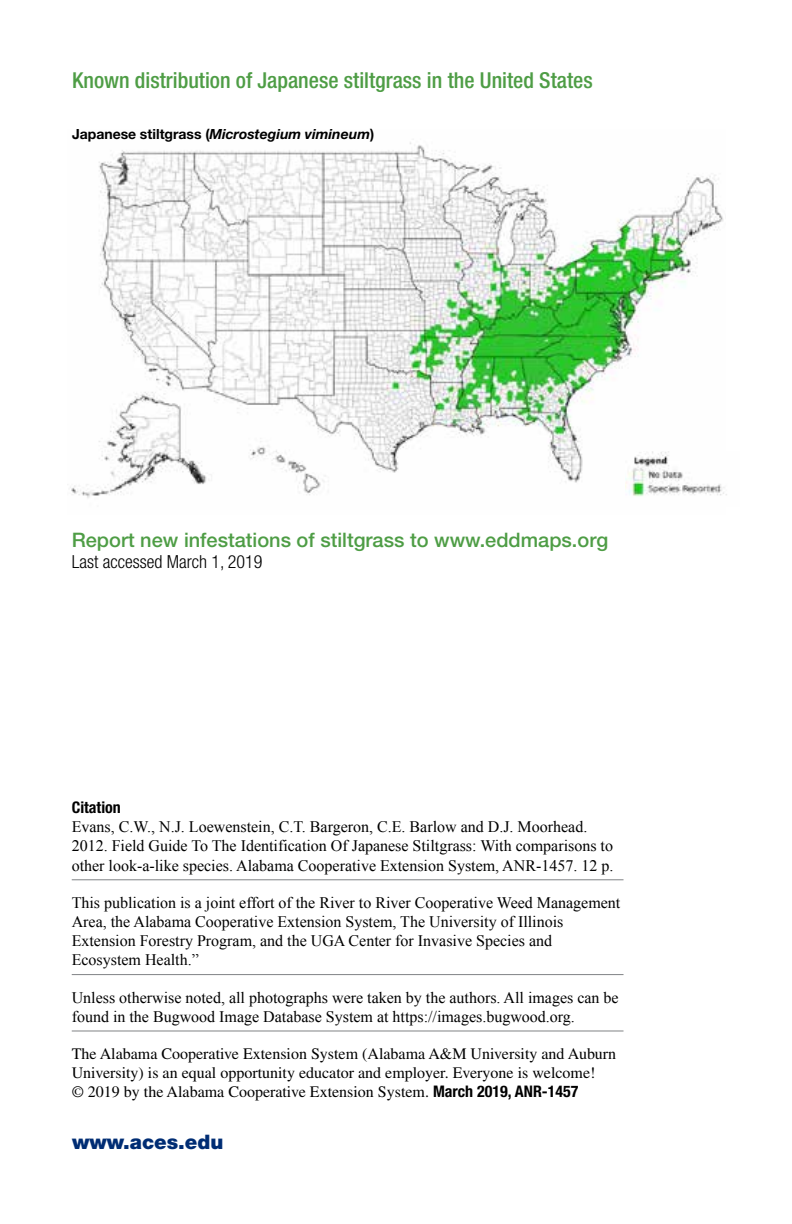
<style>
.page{position:relative;width:792px;height:1224px;background:#fff}
.page>*{position:absolute;margin:0;border:0;box-sizing:border-box;transform-origin:0 0}
.t1{font:500 condensed 22px "Helvetica Neue LT Std";color:#4e9d45}
.t2{font:500 20px "Helvetica Neue LT Std";color:#4e9d45}
.t3{font:900 20px "Helvetica Neue LT Std";color:#002d74}
.t4{font:300 condensed 18px "Helvetica Neue LT Std";color:#000}
.t5{font:16px/19.2px "Times New Roman";color:#000}
.t6{font:16px/19.2px "Times LT Std";color:#000}
.t7{font:700 condensed 16px "Helvetica Neue LT Std";color:#000}
.t8{font:700 14px "Helvetica Neue LT Std";color:#000}
.s1{font-style:italic}
.s2{font-family:"Helvetica Neue LT Std";font-weight:700;font-stretch:condensed}
</style>
<div class="page">
<img style="left:70px;top:142px;width:654px;height:356px">
<hr style="left:72px;top:879px;width:552px;height:1px;background:#808285">
<hr style="left:72px;top:974px;width:552px;height:1px;background:#808285">
<hr style="left:72px;top:1031px;width:552px;height:1px;background:#808285">
<img style="left:626px;top:451px;width:101px;height:47px">
<h1 class="t1" style="left:72px;top:67px;width:522px">Known distribution of Japanese stiltgrass in the United States</h1>
<p class="t8" style="left:72px;top:126px;width:304px">Japanese stiltgrass (<span class="s1">Microstegium vimineum</span>)</p>
<p class="t2" style="left:72px;top:528px;width:538px">Report new infestations of stiltgrass to www.eddmaps.org</p>
<p class="t4" style="left:72px;top:552px;width:192px">Last accessed March 1, 2019</p>
<p class="t7" style="left:72px;top:798px;width:51px">Citation</p>
<p class="t5" style="left:72px;top:817px;width:543px">Evans, C.W., N.J. Loewenstein, C.T. Bargeron, C.E. Barlow and D.J. Moorhead.<br>2012. Field Guide To The Identification Of Japanese Stiltgrass: With comparisons to other look-a-like species. Alabama Cooperative Extension System, ANR-1457. 12 p.</p>
<p class="t5" style="left:72px;top:893px;width:550px">This publication is a joint effort of the River to River Cooperative Weed Management Area, the Alabama Cooperative Extension System, The University of Illinois Extension Forestry Program, and the UGA Center for Invasive Species and Ecosystem Health.”</p>
<p class="t5" style="left:72px;top:987px;width:548px">Unless otherwise noted, all photographs were taken by the authors. All images can be found in the Bugwood Image Database System at https://images.bugwood.org.</p>
<p class="t6" style="left:72px;top:1044px;width:546px">The Alabama Cooperative Extension System (Alabama A&amp;M University and Auburn<br>University) is an equal opportunity educator and employer. Everyone is welcome!<br>© 2019 by the Alabama Cooperative Extension System. <span class="s2">March 2019, ANR-1457</span></p>
<p class="t3" style="left:72px;top:1130px;width:153px">www.aces.edu</p>
</div>
